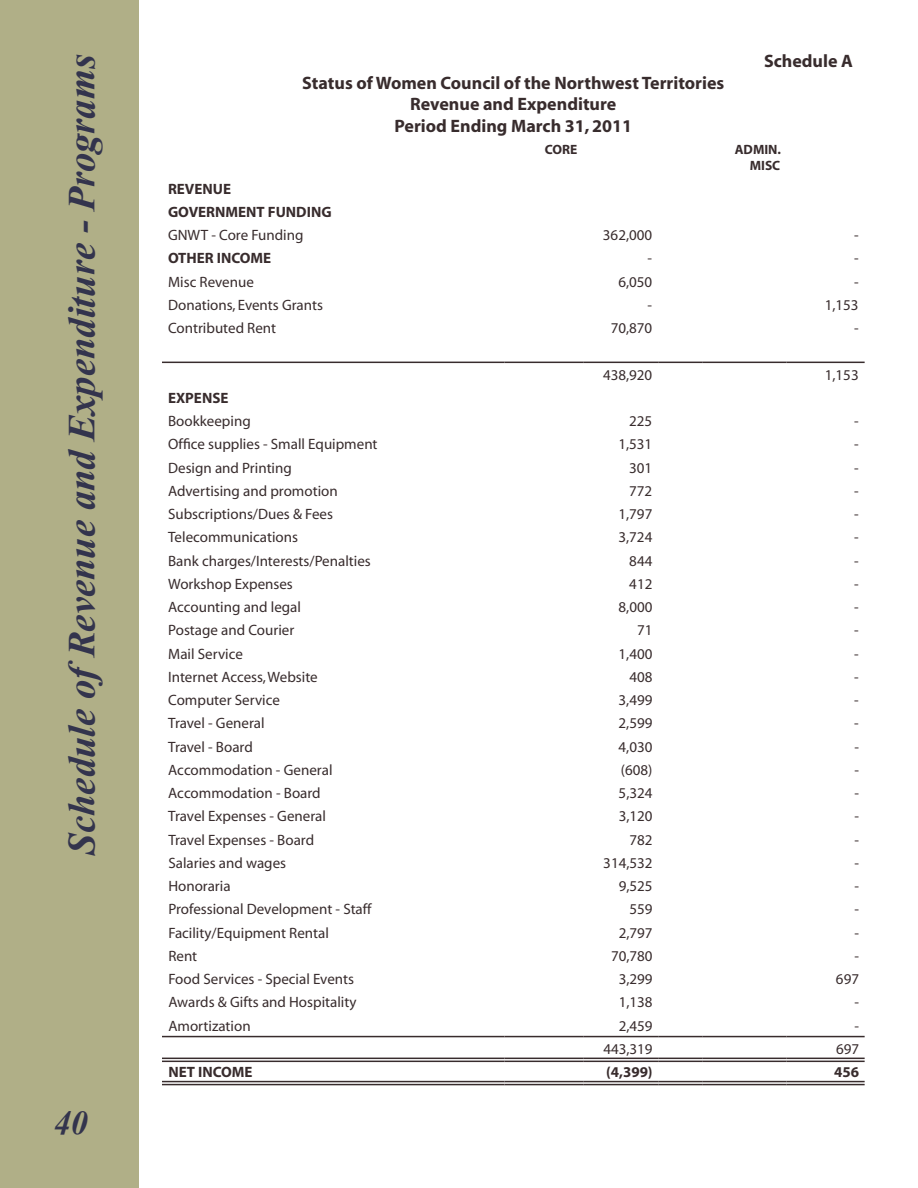
<style>
.page{position:relative;width:918px;height:1188px;background:#fff}
.page>*{position:absolute;margin:0;border:0;box-sizing:border-box;transform-origin:0 0}
.t1{font:700 48px "Vijaya";color:#33344d}
.t2{font:700 42px "Vijaya";color:#33344d}
.t3{font:700 18px/21.6px "Myriad";color:#382c2d;text-align:center}
.t4{font:15px "Myriad";color:#382c2d}
.t5{font:700 15px/23.2px "Myriad";color:#382c2d}
.t6{font:700 13.5px/16.2px "Myriad";color:#382c2d;text-align:right}
</style>
<div class="page">
<div style="left:0;top:0;width:139px;height:1188px;background:#b0af87"></div>
<svg style="left:162px;top:1082px;width:342px;height:2px"></svg>
<svg style="left:504px;top:1082px;width:79px;height:2px"></svg>
<svg style="left:583px;top:1082px;width:75px;height:2px"></svg>
<svg style="left:658px;top:1082px;width:45px;height:2px"></svg>
<svg style="left:703px;top:1082px;width:83px;height:2px"></svg>
<svg style="left:786px;top:1082px;width:79px;height:2px"></svg>
<svg style="left:162px;top:1059px;width:342px;height:2px"></svg>
<svg style="left:504px;top:1059px;width:79px;height:2px"></svg>
<svg style="left:583px;top:1059px;width:75px;height:2px"></svg>
<svg style="left:658px;top:1059px;width:45px;height:2px"></svg>
<svg style="left:703px;top:1059px;width:83px;height:2px"></svg>
<svg style="left:786px;top:1059px;width:79px;height:2px"></svg>
<hr style="left:162px;top:362px;width:342px;height:1px;background:#382c2d">
<hr style="left:504px;top:362px;width:79px;height:1px;background:#382c2d">
<hr style="left:583px;top:362px;width:75px;height:1px;background:#382c2d">
<hr style="left:658px;top:362px;width:45px;height:1px;background:#382c2d">
<hr style="left:703px;top:362px;width:83px;height:1px;background:#382c2d">
<hr style="left:786px;top:362px;width:79px;height:1px;background:#382c2d">
<hr style="left:162px;top:1081px;width:342px;height:1px;background:#382c2d">
<hr style="left:162px;top:1084px;width:342px;height:1px;background:#382c2d">
<hr style="left:504px;top:1081px;width:79px;height:1px;background:#382c2d">
<hr style="left:504px;top:1084px;width:79px;height:1px;background:#382c2d">
<hr style="left:583px;top:1081px;width:75px;height:1px;background:#382c2d">
<hr style="left:583px;top:1084px;width:75px;height:1px;background:#382c2d">
<hr style="left:658px;top:1081px;width:45px;height:1px;background:#382c2d">
<hr style="left:658px;top:1084px;width:45px;height:1px;background:#382c2d">
<hr style="left:703px;top:1081px;width:83px;height:1px;background:#382c2d">
<hr style="left:703px;top:1084px;width:83px;height:1px;background:#382c2d">
<hr style="left:786px;top:1081px;width:79px;height:1px;background:#382c2d">
<hr style="left:786px;top:1084px;width:79px;height:1px;background:#382c2d">
<hr style="left:162px;top:1036px;width:342px;height:1px;background:#382c2d">
<hr style="left:504px;top:1036px;width:79px;height:1px;background:#382c2d">
<hr style="left:583px;top:1036px;width:75px;height:1px;background:#382c2d">
<hr style="left:658px;top:1036px;width:45px;height:1px;background:#382c2d">
<hr style="left:703px;top:1036px;width:83px;height:1px;background:#382c2d">
<hr style="left:786px;top:1036px;width:79px;height:1px;background:#382c2d">
<hr style="left:162px;top:1058px;width:342px;height:1px;background:#382c2d">
<hr style="left:162px;top:1061px;width:342px;height:1px;background:#382c2d">
<hr style="left:504px;top:1058px;width:79px;height:1px;background:#382c2d">
<hr style="left:504px;top:1061px;width:79px;height:1px;background:#382c2d">
<hr style="left:583px;top:1058px;width:75px;height:1px;background:#382c2d">
<hr style="left:583px;top:1061px;width:75px;height:1px;background:#382c2d">
<hr style="left:658px;top:1058px;width:45px;height:1px;background:#382c2d">
<hr style="left:658px;top:1061px;width:45px;height:1px;background:#382c2d">
<hr style="left:703px;top:1058px;width:83px;height:1px;background:#382c2d">
<hr style="left:703px;top:1061px;width:83px;height:1px;background:#382c2d">
<hr style="left:786px;top:1058px;width:79px;height:1px;background:#382c2d">
<hr style="left:786px;top:1061px;width:79px;height:1px;background:#382c2d">
<h1 class="t1" style="left:44px;top:855px;width:802px;rotate:-90deg">Schedule ofRevenue and Expenditure - Programs</h1>
<h2 class="t2" style="left:54px;top:1090px;width:35px">40</h2>
<p class="t3" style="left:764px;top:51px;width:90px">Schedule A</p>
<p class="t3" style="left:302px;top:73px;width:424px">Status of Women Council of the Northwest Territories<br>Revenue and Expenditure<br>Period Ending March 31, 2011</p>
<p class="t6" style="left:545px;top:142px;width:34px">CORE</p>
<p class="t6" style="left:735px;top:142px;width:48px">ADMIN.<br>MISC</p>
<p class="t5" style="left:168px;top:177px;width:165px">REVENUE<br>GOVERNMENT FUNDING</p>
<p class="t4" style="left:168px;top:228px;width:137px">GNWT - Core Funding</p>
<p class="t4" style="left:603px;top:228px;width:51px">362,000</p>
<p class="t4" style="left:854px;top:228px;width:6px">-</p>
<p class="t5" style="left:168px;top:247px;width:105px">OTHER INCOME</p>
<p class="t4" style="left:648px;top:251px;width:6px">-</p>
<p class="t4" style="left:854px;top:251px;width:6px">-</p>
<p class="t4" style="left:168px;top:274px;width:87px">Misc Revenue</p>
<p class="t4" style="left:618px;top:274px;width:35px">6,050</p>
<p class="t4" style="left:854px;top:274px;width:6px">-</p>
<p class="t4" style="left:168px;top:297px;width:156px">Donations, Events Grants</p>
<p class="t4" style="left:648px;top:297px;width:6px">-</p>
<p class="t4" style="left:825px;top:297px;width:35px">1,153</p>
<p class="t4" style="left:168px;top:321px;width:110px">Contributed Rent</p>
<p class="t4" style="left:611px;top:321px;width:43px">70,870</p>
<p class="t4" style="left:854px;top:321px;width:6px">-</p>
<p class="t4" style="left:603px;top:367px;width:51px">438,920</p>
<p class="t4" style="left:825px;top:367px;width:35px">1,153</p>
<p class="t5" style="left:168px;top:387px;width:62px">EXPENSE</p>
<p class="t4" style="left:168px;top:414px;width:84px">Bookkeeping</p>
<p class="t4" style="left:629px;top:414px;width:25px">225</p>
<p class="t4" style="left:854px;top:414px;width:6px">-</p>
<p class="t4" style="left:168px;top:437px;width:211px">Office supplies - Small Equipment</p>
<p class="t4" style="left:618px;top:437px;width:35px">1,531</p>
<p class="t4" style="left:854px;top:437px;width:6px">-</p>
<p class="t4" style="left:168px;top:460px;width:125px">Design and Printing</p>
<p class="t4" style="left:629px;top:460px;width:25px">301</p>
<p class="t4" style="left:854px;top:460px;width:6px">-</p>
<p class="t4" style="left:168px;top:483px;width:171px">Advertising and promotion</p>
<p class="t4" style="left:629px;top:483px;width:25px">772</p>
<p class="t4" style="left:854px;top:483px;width:6px">-</p>
<p class="t4" style="left:168px;top:507px;width:166px">Subscriptions/Dues &amp; Fees</p>
<p class="t4" style="left:618px;top:507px;width:35px">1,797</p>
<p class="t4" style="left:854px;top:507px;width:6px">-</p>
<p class="t4" style="left:168px;top:530px;width:131px">Telecommunications</p>
<p class="t4" style="left:618px;top:530px;width:35px">3,724</p>
<p class="t4" style="left:854px;top:530px;width:6px">-</p>
<p class="t4" style="left:168px;top:553px;width:204px">Bank charges/Interests/Penalties</p>
<p class="t4" style="left:629px;top:553px;width:25px">844</p>
<p class="t4" style="left:854px;top:553px;width:6px">-</p>
<p class="t4" style="left:168px;top:576px;width:126px">Workshop Expenses</p>
<p class="t4" style="left:629px;top:576px;width:25px">412</p>
<p class="t4" style="left:854px;top:576px;width:6px">-</p>
<p class="t4" style="left:168px;top:600px;width:134px">Accounting and legal</p>
<p class="t4" style="left:619px;top:600px;width:35px">8,000</p>
<p class="t4" style="left:854px;top:600px;width:6px">-</p>
<p class="t4" style="left:168px;top:623px;width:128px">Postage and Courier</p>
<p class="t4" style="left:637px;top:623px;width:17px">71</p>
<p class="t4" style="left:854px;top:623px;width:6px">-</p>
<p class="t4" style="left:168px;top:646px;width:76px">Mail Service</p>
<p class="t4" style="left:619px;top:646px;width:35px">1,400</p>
<p class="t4" style="left:854px;top:646px;width:6px">-</p>
<p class="t4" style="left:168px;top:669px;width:151px">Internet Access, Website</p>
<p class="t4" style="left:629px;top:669px;width:25px">408</p>
<p class="t4" style="left:854px;top:669px;width:6px">-</p>
<p class="t4" style="left:168px;top:693px;width:113px">Computer Service</p>
<p class="t4" style="left:619px;top:693px;width:35px">3,499</p>
<p class="t4" style="left:854px;top:693px;width:6px">-</p>
<p class="t4" style="left:168px;top:716px;width:98px">Travel - General</p>
<p class="t4" style="left:619px;top:716px;width:35px">2,599</p>
<p class="t4" style="left:854px;top:716px;width:6px">-</p>
<p class="t4" style="left:168px;top:739px;width:86px">Travel - Board</p>
<p class="t4" style="left:619px;top:739px;width:35px">4,030</p>
<p class="t4" style="left:854px;top:739px;width:6px">-</p>
<p class="t4" style="left:168px;top:762px;width:166px">Accommodation - General</p>
<p class="t4" style="left:621px;top:762px;width:33px">(608)</p>
<p class="t4" style="left:854px;top:762px;width:6px">-</p>
<p class="t4" style="left:168px;top:786px;width:154px">Accommodation - Board</p>
<p class="t4" style="left:619px;top:786px;width:35px">5,324</p>
<p class="t4" style="left:854px;top:786px;width:6px">-</p>
<p class="t4" style="left:168px;top:809px;width:159px">Travel Expenses - General</p>
<p class="t4" style="left:619px;top:809px;width:35px">3,120</p>
<p class="t4" style="left:854px;top:809px;width:6px">-</p>
<p class="t4" style="left:168px;top:832px;width:147px">Travel Expenses - Board</p>
<p class="t4" style="left:629px;top:832px;width:25px">782</p>
<p class="t4" style="left:854px;top:832px;width:6px">-</p>
<p class="t4" style="left:168px;top:855px;width:119px">Salaries and wages</p>
<p class="t4" style="left:603px;top:855px;width:51px">314,532</p>
<p class="t4" style="left:854px;top:855px;width:6px">-</p>
<p class="t4" style="left:168px;top:879px;width:64px">Honoraria</p>
<p class="t4" style="left:619px;top:879px;width:35px">9,525</p>
<p class="t4" style="left:854px;top:879px;width:6px">-</p>
<p class="t4" style="left:168px;top:902px;width:205px">Professional Development - Staff</p>
<p class="t4" style="left:630px;top:902px;width:25px">559</p>
<p class="t4" style="left:854px;top:902px;width:6px">-</p>
<p class="t4" style="left:168px;top:925px;width:162px">Facility/Equipment Rental</p>
<p class="t4" style="left:619px;top:925px;width:35px">2,797</p>
<p class="t4" style="left:854px;top:925px;width:6px">-</p>
<p class="t4" style="left:168px;top:948px;width:30px">Rent</p>
<p class="t4" style="left:611px;top:948px;width:43px">70,780</p>
<p class="t4" style="left:854px;top:948px;width:6px">-</p>
<p class="t4" style="left:168px;top:972px;width:187px">Food Services - Special Events</p>
<p class="t4" style="left:619px;top:972px;width:35px">3,299</p>
<p class="t4" style="left:836px;top:972px;width:25px">697</p>
<p class="t4" style="left:168px;top:995px;width:190px">Awards &amp; Gifts and Hospitality</p>
<p class="t4" style="left:619px;top:995px;width:35px">1,138</p>
<p class="t4" style="left:854px;top:995px;width:6px">-</p>
<p class="t4" style="left:168px;top:1018px;width:84px">Amortization</p>
<p class="t4" style="left:619px;top:1018px;width:35px">2,459</p>
<p class="t4" style="left:855px;top:1018px;width:6px">-</p>
<p class="t4" style="left:603px;top:1041px;width:51px">443,319</p>
<p class="t4" style="left:836px;top:1041px;width:25px">697</p>
<p class="t5" style="left:168px;top:1061px;width:86px">NET INCOME</p>
<p class="t5" style="left:606px;top:1061px;width:48px">(4,399)</p>
<p class="t5" style="left:834px;top:1061px;width:26px">456</p>
</div>
